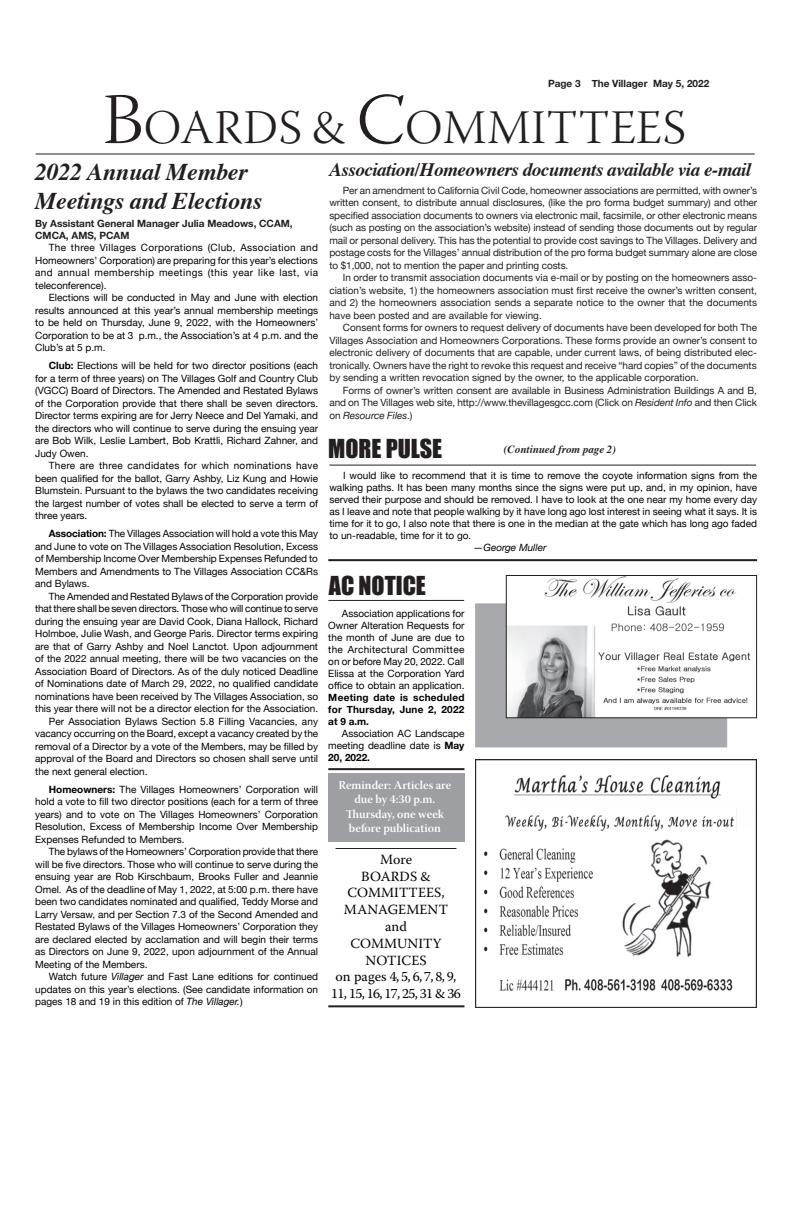
<style>
.page{position:relative;width:792px;height:1224px;background:#fff}
.page>*{position:absolute;margin:0;border:0;box-sizing:border-box;transform-origin:0 0}
.t1{font:48px "Warnock Pro Light Subh";letter-spacing:.01em;color:#231f20}
.t2{font:italic 700 24px/28.8px "Times";letter-spacing:-.01em;color:#231f20}
.t3{font:24px "Impact";color:#231f20}
.t4{font:italic 700 19px "Times";letter-spacing:-.025em;color:#231f20}
.t5{font:14px/16.8px "Warnock Pro";color:#000;text-align:center}
.t6{font:12px/14.4px "Warnock Pro Semibold Subh";color:#fff;text-align:center}
.t7{font:italic 700 11px "Times";color:#231f20}
.t8{font:10px/12.5px "Helvetica Neue";color:#000;text-align:justify}
.t9{font:10px/12.5px "Helvetica Neue";letter-spacing:-.01em;color:#231f20;text-align:justify}
.t10{font:700 10px/12px "Helvetica Neue";color:#231f20}
.t11{font:700 10px/12px "Helvetica Neue";letter-spacing:.03em;color:#000;text-align:justify}
.t12{font:italic 10px "Helvetica Neue";color:#000}
.s1{font-size:72px}
.s2{font-weight:700}
.s3{font-style:italic}
</style>
<div class="page">
<hr style="left:36px;top:154px;width:719px;height:1px;background:#231f20">
<hr style="left:336px;top:848px;width:120px;height:1px;background:#231f20">
<hr style="left:328px;top:1005px;width:136px;height:2px;background:#231f20">
<img style="left:475px;top:760px;width:281px;height:248px">
<div style="left:475px;top:603px;width:252px;height:144px;background:#a8a9ad;border:1px solid #a8a9ad"></div>
<img style="left:508px;top:577px;width:243px;height:139px">
<div style="left:506px;top:575px;width:251px;height:143px;border:1px solid #231f20"></div>
<hr style="left:329px;top:465px;width:427px;height:1px;background:#231f20">
<hr style="left:328px;top:559px;width:429px;height:2px;background:#231f20">
<hr style="left:328px;top:600px;width:136px;height:1px;background:#231f20">
<hr style="left:328px;top:768px;width:136px;height:2px;background:#231f20">
<div style="left:328px;top:774px;width:136px;height:68px;background:#9d9fa2"></div>
<p class="t10" style="left:548px;top:77px;width:163px">Page 3 The Villager May 5, 2022</p>
<h1 class="t1" style="left:103px;top:101px;width:585px"><span class="s1">B</span>OARDS &amp; <span class="s1">C</span>OMMITTEES</h1>
<h2 class="t2" style="left:35px;top:155px;width:228px">2022 Annual Member<br>Meetings and Elections</h2>
<p class="t10" style="left:35px;top:217px;width:259px">By Assistant General Manager Julia Meadows, CCAM,<br>CMCA, AMS, PCAM</p>
<p class="t8" style="left:35px;top:242px;width:284px;text-indent:14px">The three Villages Corporations (Club, Association and Homeowners’ Corporation) are preparing for this year’s elections and annual membership meetings (this year like last, via teleconference).</p>
<p class="t8" style="left:35px;top:292px;width:284px;text-indent:14px">Elections will be conducted in May and June with election results announced at this year’s annual membership meetings to be held on Thursday, June 9, 2022, with the Homeowners’ Corporation to be at 3 p.m., the Association’s at 4 p.m. and the Club’s at 5 p.m.</p>
<p class="t8" style="left:35px;top:360px;width:284px;text-indent:14px"><span class="s2">Club:</span> Elections will be held for two director positions (each for a term of three years) on The Villages Golf and Country Club (VGCC) Board of Directors. The Amended and Restated Bylaws of the Corporation provide that there shall be seven directors.<br>Director terms expiring are for Jerry Neece and Del Yamaki, and the directors who will continue to serve during the ensuing year are Bob Wilk, Leslie Lambert, Bob Krattli, Richard Zahner, and Judy Owen.</p>
<p class="t8" style="left:35px;top:460px;width:285px;text-indent:14px">There are three candidates for which nominations have been qualified for the ballot, Garry Ashby, Liz Kung and Howie Blumstein. Pursuant to the bylaws the two candidates receiving the largest number of votes shall be elected to serve a term of three years.</p>
<p class="t8" style="left:35px;top:528px;width:284px;text-indent:14px"><span class="s2">Association:</span> The Villages Association will hold a vote this May and June to vote on The Villages Association Resolution, Excess of Membership Income Over Membership Expenses Refunded to Members and Amendments to The Villages Association CC&amp;Rs and Bylaws.</p>
<p class="t8" style="left:49px;top:590px;width:271px">The Amended and Restated Bylaws of the Corporation provide</p>
<p class="t8" style="left:35px;top:603px;width:284px">that there shall be seven directors. Those who will continue to serve</p>
<p class="t8" style="left:35px;top:615px;width:284px">during the ensuing year are David Cook, Diana Hallock, Richard</p>
<p class="t8" style="left:35px;top:628px;width:284px">Holmboe, Julie Wash, and George Paris. Director terms expiring</p>
<p class="t8" style="left:35px;top:640px;width:284px">are that of Garry Ashby and Noel Lanctot. Upon adjournment</p>
<p class="t8" style="left:35px;top:653px;width:284px">of the 2022 annual meeting, there will be two vacancies on the</p>
<p class="t8" style="left:35px;top:665px;width:284px">Association Board of Directors. As of the duly noticed Deadline</p>
<p class="t8" style="left:35px;top:678px;width:284px">of Nominations date of March 29, 2022, no qualified candidate</p>
<p class="t8" style="left:35px;top:690px;width:284px">nominations have been received by The Villages Association, so</p>
<p class="t8" style="left:35px;top:703px;width:284px">this year there will not be a director election for the Association.</p>
<p class="t8" style="left:49px;top:715px;width:271px">Per Association Bylaws Section 5.8 Filling Vacancies, any</p>
<p class="t8" style="left:35px;top:728px;width:285px">vacancy occurring on the Board, except a vacancy created by the</p>
<p class="t8" style="left:35px;top:740px;width:284px">removal of a Director by a vote of the Members, may be filled by</p>
<p class="t8" style="left:35px;top:753px;width:284px">approval of the Board and Directors so chosen shall serve until</p>
<p class="t8" style="left:35px;top:765px;width:114px">the next general election.</p>
<p class="t8" style="left:35px;top:783px;width:284px;text-indent:14px"><span class="s2">Homeowners:</span> The Villages Homeowners’ Corporation will hold a vote to fill two director positions (each for a term of three years) and to vote on The Villages Homeowners’ Corporation Resolution, Excess of Membership Income Over Membership Expenses Refunded to Members.</p>
<p class="t8" style="left:35px;top:846px;width:285px;text-indent:14px">The bylaws of the Homeowners’ Corporation provide that there will be five directors. Those who will continue to serve during the ensuing year are Rob Kirschbaum, Brooks Fuller and Jeannie Omel. As of the deadline of May 1, 2022, at 5:00 p.m. there have been two candidates nominated and qualified, Teddy Morse and Larry Versaw, and per Section 7.3 of the Second Amended and Restated Bylaws of the Villages Homeowners’ Corporation they are declared elected by acclamation and will begin their terms as Directors on June 9, 2022, upon adjournment of the Annual Meeting of the Members.</p>
<p class="t8" style="left:35px;top:971px;width:284px;text-indent:14px">Watch future <span class="s3">Villager</span> and Fast Lane editions for continued updates on this year’s elections. (See candidate information on pages 18 and 19 in this edition of <span class="s3">The Villager.</span>)</p>
<h3 class="t4" style="left:329px;top:152px;width:423px">Association/Homeowners documents available via e-mail</h3>
<p class="t9" style="left:329px;top:185px;width:429px;text-indent:14px">Per an amendment to California Civil Code, homeowner associations are permitted, with owner’s written consent, to distribute annual disclosures, (like the pro forma budget summary) and other specified association documents to owners via electronic mail, facsimile, or other electronic means (such as posting on the association’s website) instead of sending those documents out by regular mail or personal delivery. This has the potential to provide cost savings to The Villages. Delivery and postage costs for the Villages’ annual distribution of the pro forma budget summary alone are close to $1,000, not to mention the paper and printing costs.</p>
<p class="t9" style="left:329px;top:272px;width:429px;text-indent:14px">In order to transmit association documents via e-mail or by posting on the homeowners asso&shy;ciation’s website, 1) the homeowners association must first receive the owner’s written consent, and 2) the homeowners association sends a separate notice to the owner that the documents have been posted and are available for viewing.</p>
<p class="t9" style="left:329px;top:322px;width:429px;text-indent:14px">Consent forms for owners to request delivery of documents have been developed for both The Villages Association and Homeowners Corporations. These forms provide an owner’s consent to electronic delivery of documents that are capable, under current laws, of being distributed elec&shy;tronically. Owners have the right to revoke this request and receive “hard copies” of the documents by sending a written revocation signed by the owner, to the applicable corporation.</p>
<p class="t9" style="left:329px;top:385px;width:429px;text-indent:14px">Forms of owner’s written consent are available in Business Administration Buildings A and B, and on The Villages web site, http://www.thevillagesgcc.com (Click on <span class="s3">Resident Info</span> and then Click on <span class="s3">Resource Files</span>.)</p>
<h2 class="t3" style="left:328px;top:430px;width:115px">MORE PULSE</h2>
<p class="t8" style="left:329px;top:470px;width:429px;line-height:12px;text-indent:14px">I would like to recommend that it is time to remove the coyote information signs from the walking paths. It has been many months since the signs were put up, and, in my opinion, have served their purpose and should be removed. I have to look at the one near my home every day as I leave and note that people walking by it have long ago lost interest in seeing what it says. It is time for it to go, I also note that there is one in the median at the gate which has long ago faded to un-readable, time for it to go.</p>
<p class="t12" style="left:473px;top:541px;width:75px">—George Muller</p>
<h2 class="t3" style="left:329px;top:567px;width:99px">AC NOTICE</h2>
<p class="t7" style="left:504px;top:439px;width:114px">(Continued from page 2)</p>
<p class="t8" style="left:328px;top:608px;width:138px;line-height:12px;text-indent:14px">Association applications for Owner Alteration Requests for the month of June are due to the Architectural Committee on or before May 20, 2022. Call Elissa at the Corporation Yard office to obtain an application.</p>
<p class="t11" style="left:328px;top:692px;width:138px">Meeting date is scheduled for Thursday, June 2, 2022 at 9 a.m.</p>
<p class="t8" style="left:328px;top:728px;width:138px;line-height:12px;text-indent:14px">Association AC Landscape meeting deadline date is <span class="s2">May 20, 2022.</span></p>
<p class="t6" style="left:338px;top:777px;width:114px">Reminder: Articles are due by 4:30 p.m.<br>Thursday, one week before publication</p>
<h3 class="t5" style="left:331px;top:850px;width:131px">More<br>BOARDS &amp;<br>COMMITTEES,<br>MANAGEMENT<br>and<br>COMMUNITY<br>NOTICES<br>on pages 4, 5, 6, 7, 8, 9,<br>11, 15, 16, 17, 25, 31 &amp; 36</h3>
</div>
